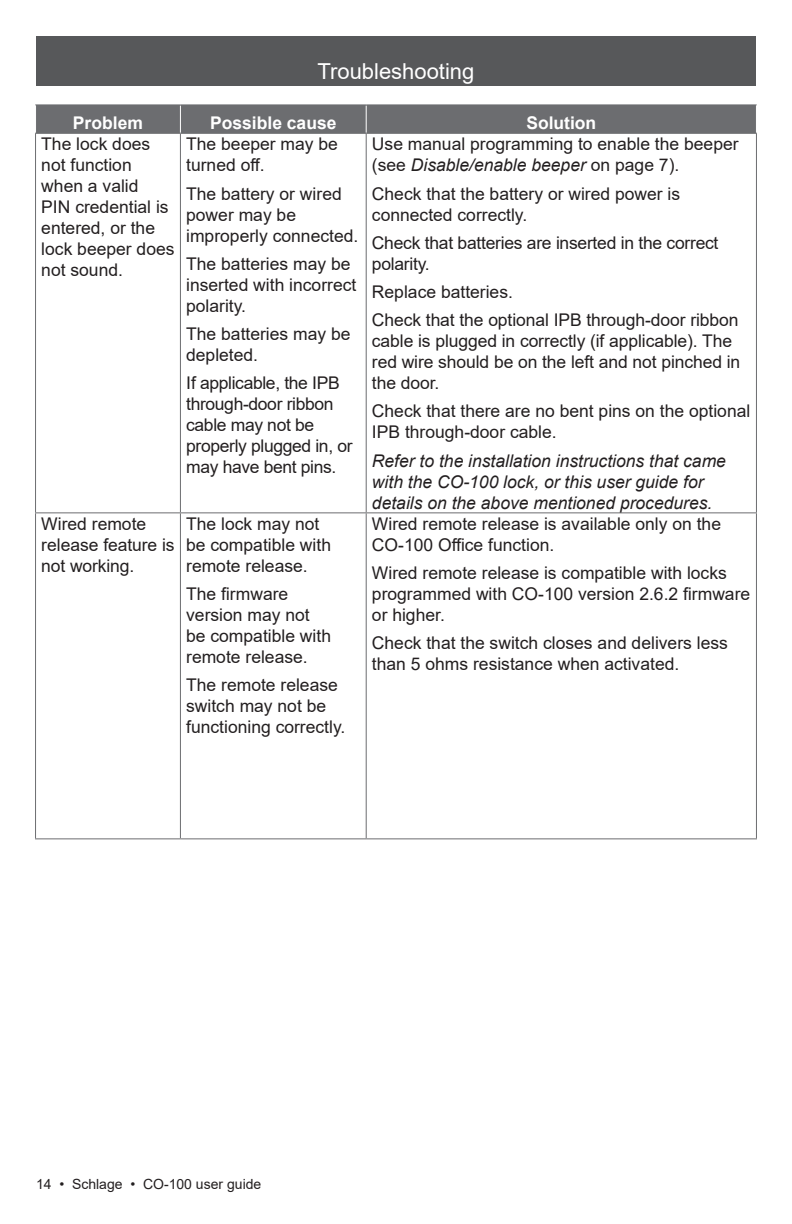
<style>
.page{position:relative;width:792px;height:1224px;background:#fff}
.page>*{position:absolute;margin:0;border:0;box-sizing:border-box;transform-origin:0 0}
.Section_Title{font:22px "Arial";color:#fff}
.Table_Body{font:17.6px/21px "Arial";color:#231f20}
.Table_Body-2{font:italic 17.6px/21px "Arial";color:#231f20}
.Table_Body-3{font:17.6px/21px "Arial";letter-spacing:-.02em;color:#231f20}
.Table_Header{font:700 17.6px "Arial";color:#fff}
.t1{font:14px "Arial";color:#231f20}
.s1{font-style:italic}
</style>
<div class="page">
<div style="left:36px;top:36px;width:720px;height:50px;background:#57585a"></div>
<hr style="left:35px;top:134px;width:1px;height:378px;background:#6c6d70">
<hr style="left:756px;top:134px;width:1px;height:378px;background:#6c6d70">
<hr style="left:35px;top:513px;width:1px;height:325px;background:#6c6d70">
<hr style="left:756px;top:513px;width:1px;height:325px;background:#6c6d70">
<hr style="left:180px;top:134px;width:1px;height:378px;background:#6c6d70">
<hr style="left:366px;top:134px;width:1px;height:378px;background:#6c6d70">
<hr style="left:180px;top:513px;width:1px;height:325px;background:#6c6d70">
<hr style="left:366px;top:513px;width:1px;height:325px;background:#6c6d70">
<hr style="left:35px;top:512px;width:145px;height:1px;background:#6c6d70">
<hr style="left:180px;top:512px;width:186px;height:1px;background:#6c6d70">
<hr style="left:366px;top:512px;width:391px;height:1px;background:#6c6d70">
<hr style="left:35px;top:838px;width:145px;height:1px;background:#6c6d70">
<hr style="left:180px;top:838px;width:186px;height:1px;background:#6c6d70">
<hr style="left:366px;top:838px;width:391px;height:1px;background:#6c6d70">
<hr style="left:35px;top:104px;width:145px;height:1px;background:#6c6d70">
<hr style="left:180px;top:104px;width:186px;height:1px;background:#6c6d70">
<hr style="left:366px;top:104px;width:391px;height:1px;background:#6c6d70">
<div style="left:35px;top:105px;width:722px;height:28px;background:#6c6d70"></div>
<hr style="left:35px;top:133px;width:145px;height:1px;background:#6c6d70">
<hr style="left:180px;top:133px;width:186px;height:1px;background:#6c6d70">
<hr style="left:366px;top:133px;width:391px;height:1px;background:#6c6d70">
<p class="Section_Title" style="left:318px;top:56px;width:158px">Troubleshooting</p>
<p class="Table_Header" style="left:73px;top:110px;width:72px">Problem</p>
<p class="Table_Header" style="left:210px;top:110px;width:128px">Possible cause</p>
<p class="Table_Header" style="left:526px;top:110px;width:71px">Solution</p>
<p class="Table_Body" style="left:41px;top:134px;width:135px">The lock does not function when a valid<br>PIN credential is entered, or the lock beeper does not sound.</p>
<p class="Table_Body" style="left:186px;top:134px;width:153px">The beeper may be turned off.</p>
<p class="Table_Body" style="left:372px;top:134px;width:368px">Use manual programming to enable the beeper (see <span class="s1">Disable/enable beeper</span> on page 7).</p>
<p class="Table_Body" style="left:372px;top:183px;width:310px">Check that the battery or wired power is connected correctly.</p>
<p class="Table_Body" style="left:372px;top:232px;width:348px">Check that batteries are inserted in the correct polarity.</p>
<p class="Table_Body" style="left:372px;top:281px;width:143px">Replace batteries.</p>
<p class="Table_Body" style="left:372px;top:309px;width:370px">Check that the optional IPB through-door ribbon cable is plugged in correctly (if applicable). The red wire should be on the left and not pinched in the door.</p>
<p class="Table_Body" style="left:372px;top:401px;width:380px">Check that there are no bent pins on the optional<br>IPB through-door cable.</p>
<p class="Table_Body-2" style="left:372px;top:450px;width:356px">Refer to the installation instructions that came with the CO-100 lock, or this user guide for details on the above mentioned procedures.</p>
<p class="Table_Body" style="left:186px;top:183px;width:174px">The battery or wired power may be improperly connected.</p>
<p class="Table_Body" style="left:186px;top:253px;width:172px">The batteries may be inserted with incorrect polarity.</p>
<p class="Table_Body" style="left:186px;top:323px;width:166px">The batteries may be depleted.</p>
<p class="Table_Body-3" style="left:186px;top:372px;width:168px">If applicable, the IPB through-door ribbon cable may not be properly plugged in, or may have bent pins.</p>
<p class="Table_Body" style="left:41px;top:513px;width:135px">Wired remote release feature is not working.</p>
<p class="Table_Body" style="left:186px;top:513px;width:146px">The lock may not be compatible with remote release.</p>
<p class="Table_Body" style="left:186px;top:583px;width:146px">The firmware version may not be compatible with remote release.</p>
<p class="Table_Body" style="left:186px;top:675px;width:161px">The remote release switch may not be functioning correctly.</p>
<p class="Table_Body" style="left:372px;top:513px;width:351px">Wired remote release is available only on the<br>CO-100 Office function.</p>
<p class="Table_Body" style="left:372px;top:562px;width:380px">Wired remote release is compatible with locks programmed with CO-100 version 2.6.2 firmware or higher.</p>
<p class="Table_Body" style="left:372px;top:633px;width:357px">Check that the switch closes and delivers less than 5 ohms resistance when activated.</p>
<p class="t1" style="left:36px;top:1175px;width:227px">14 • Schlage • CO-100 user guide</p>
</div>
